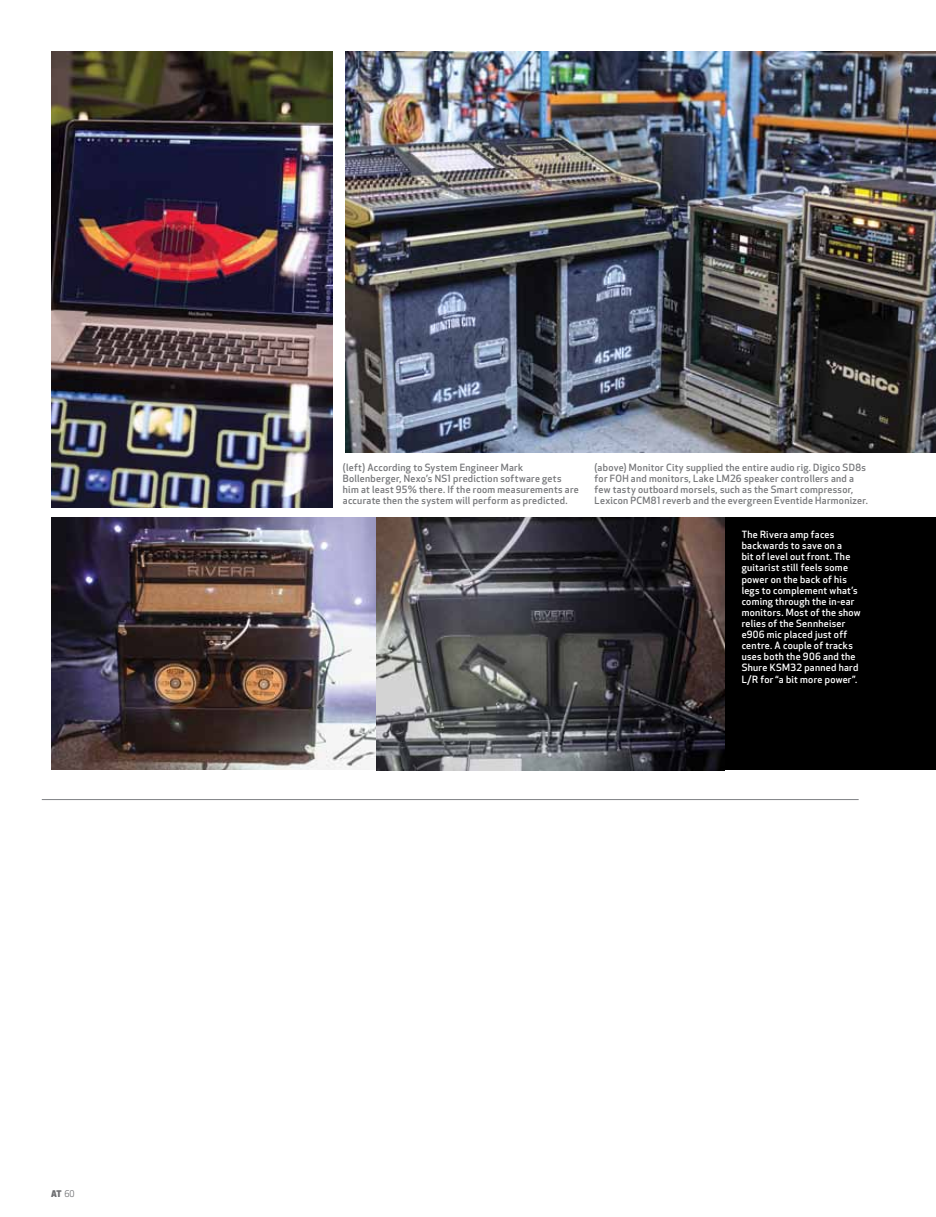
<style>
.page{position:relative;width:936px;height:1217px;background:#fff}
.page>*{position:absolute;margin:0;border:0;box-sizing:border-box;transform-origin:0 0}
.t1{font:500 9.75px/11.1px "Apex New";letter-spacing:.03em;color:#77787b}
.t2{font:500 9.75px/11.1px "Apex New";letter-spacing:.03em;color:#fff}
.t3{font:800 9px "Apex New";color:#6d6e71}
.s1{font-weight:400}
</style>
<div class="page">
<div style="left:724px;top:517px;width:211px;height:253px;background:#000"></div>
<img style="left:51px;top:517px;width:673px;height:253px">
<img style="left:51px;top:51px;width:281px;height:456px">
<img style="left:346px;top:51px;width:589px;height:401px">
<hr style="left:42px;top:799px;width:816px;height:1px;background:#808285">
<p class="t3" style="left:51px;top:1187px;width:25px">AT <span class="s1">60</span></p>
<p class="t1" style="left:343px;top:461px;width:237px">(left) According to System Engineer Mark Bollenberger, Nexo’s NS1 prediction software gets him at least 95% there. If the room measurements are accurate then the system will perform as predicted.</p>
<p class="t1" style="left:594px;top:461px;width:275px">(above) Monitor City supplied the entire audio rig. Digico SD8s for FOH and monitors, Lake LM26 speaker controllers and a few tasty outboard morsels, such as the Smart compressor, Lexicon PCM81 reverb and the evergreen Eventide Harmonizer.</p>
<p class="t2" style="left:741px;top:528px;width:120px">The Rivera amp faces backwards to save on a<br>bit of level out front. The guitarist still feels some power on the back of his legs to complement what’s coming through the in-ear monitors. Most of the show relies of the Sennheiser e906 mic placed just off centre. A couple of tracks uses both the 906 and the<br>Shure KSM32 panned hard<br>L/R for “a bit more power”.</p>
</div>
